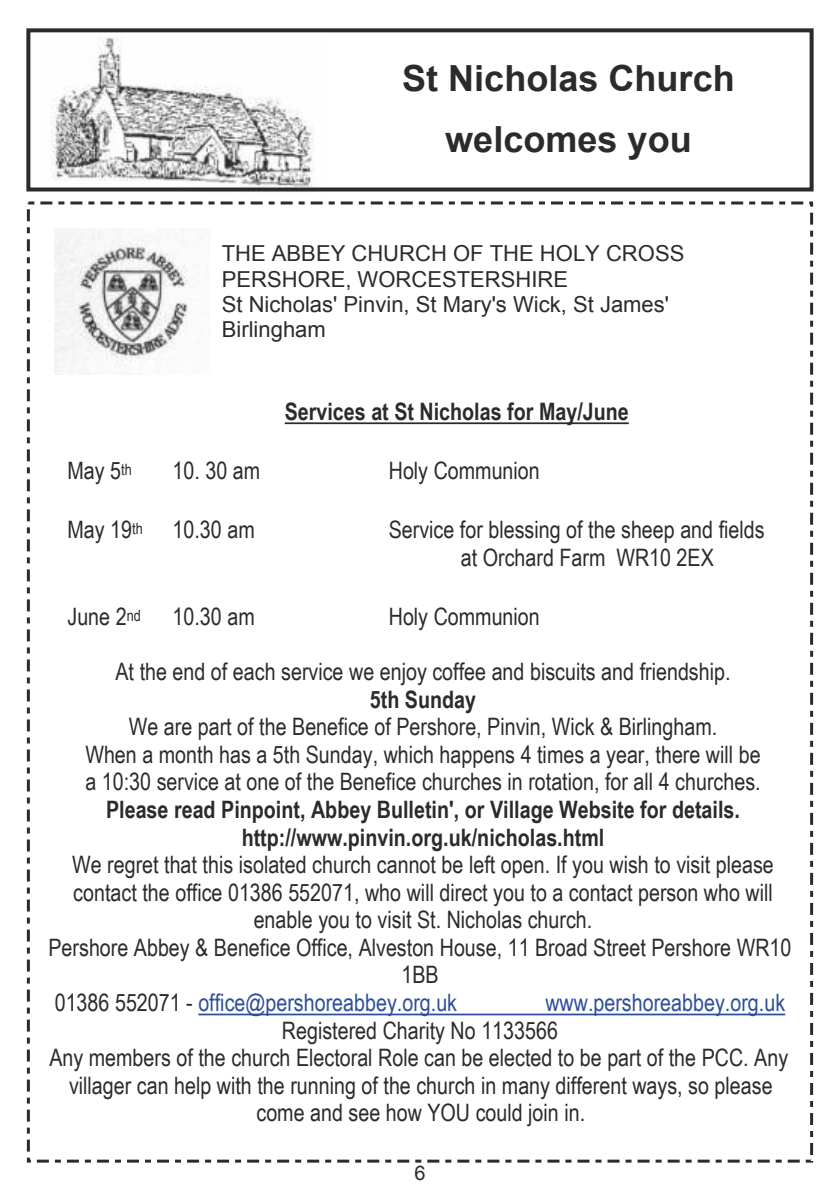
<style>
.page{position:relative;width:840px;height:1191px;background:#fff}
.page>*{position:absolute;margin:0;border:0;box-sizing:border-box;transform-origin:0 0}
.t1{font:700 36px/61.2px "Arial";color:#2c2b2a;text-align:center}
.t2{font:24px/27.6px "Arial Narrow";color:#2c2b2a;text-align:center}
.t3{font:700 24px/27.6px "Arial Narrow";color:#2c2b2a;text-align:center}
.t4{font:24px "Arial Narrow";color:#2f4e9a}
.t5{font:22px/25.2px "Arial";color:#2c2b2a}
.t6{font:20px "Arial";color:#2c2b2a}
.s1{color:#2c2b2a}
</style>
<div class="page">
<img style="left:39px;top:37px;width:288px;height:155px">
<div style="left:26px;top:28px;width:787px;height:163px;border:4px solid #2c2b2a"></div>
<hr style="left:284px;top:422px;width:344px;height:2px;background:#2c2b2a">
<hr style="left:198px;top:1013px;width:586px;height:2px;background:#2f4e9a">
<img style="left:54px;top:229px;width:147px;height:145px">
<h1 class="t1" style="left:402px;top:51px;width:334px">St Nicholas Church welcomes you</h1>
<p class="t5" style="left:222px;top:243px;width:464px">THE ABBEY CHURCH OF THE HOLY CROSS<br>PERSHORE, WORCESTERSHIRE<br>St Nicholas' Pinvin, St Mary's Wick, St James'<br>Birlingham</p>
<p class="t3" style="left:284px;top:400px;width:345px">Services at St Nicholas for May/June</p>
<p class="t2" style="left:67px;top:459px;width:66px">May 5<sup>th</sup></p>
<p class="t2" style="left:172px;top:459px;width:89px">10. 30 am</p>
<p class="t2" style="left:388px;top:459px;width:152px">Holy Communion</p>
<p class="t2" style="left:67px;top:518px;width:189px">May 19<sup>th</sup> 10.30 am</p>
<p class="t2" style="left:460px;top:518px;width:305px;text-align:left;text-indent:-72px">Service for blessing of the sheep and fields at Orchard Farm WR10 2EX</p>
<p class="t2" style="left:67px;top:604px;width:75px">June 2<sup>nd</sup></p>
<p class="t2" style="left:172px;top:604px;width:84px">10.30 am</p>
<p class="t2" style="left:388px;top:604px;width:152px">Holy Communion</p>
<p class="t2" style="left:115px;top:660px;width:616px">At the end of each service we enjoy coffee and biscuits and friendship.</p>
<p class="t3" style="left:370px;top:688px;width:108px">5th Sunday</p>
<p class="t2" style="left:85px;top:715px;width:676px">We are part of the Benefice of Pershore, Pinvin, Wick &amp; Birlingham.<br>When a month has a 5th Sunday, which happens 4 times a year, there will be a 10:30 service at one of the Benefice churches in rotation, for all 4 churches.</p>
<p class="t3" style="left:106px;top:798px;width:635px">Please read Pinpoint, Abbey Bulletin', or Village Website for details. http://www.pinvin.org.uk/nicholas.html</p>
<p class="t2" style="left:72px;top:853px;width:702px">We regret that this isolated church cannot be left open. If you wish to visit please</p>
<p class="t2" style="left:73px;top:880px;width:700px">contact the office 01386 552071, who will direct you to a contact person who will</p>
<p class="t2" style="left:253px;top:908px;width:340px">enable you to visit St. Nicholas church.</p>
<p class="t2" style="left:48px;top:936px;width:744px">Pershore Abbey &amp; Benefice Office, Alveston House, 11 Broad Street Pershore WR10</p>
<p class="t2" style="left:401px;top:963px;width:39px">1BB</p>
<p class="t4" style="left:55px;top:993px;width:403px"><span class="s1">01386 552071 -</span> office@pershoreabbey.org.uk</p>
<p class="t4" style="left:545px;top:993px;width:241px">www.pershoreabbey.org.uk</p>
<p class="t2" style="left:49px;top:1018px;width:740px">Registered Charity No 1133566<br>Any members of the church Electoral Role can be elected to be part of the PCC. Any villager can help with the running of the church in many different ways, so please come and see how YOU could join in.</p>
<p class="t6" style="left:414px;top:1165px;width:13px">6</p>
</div>
